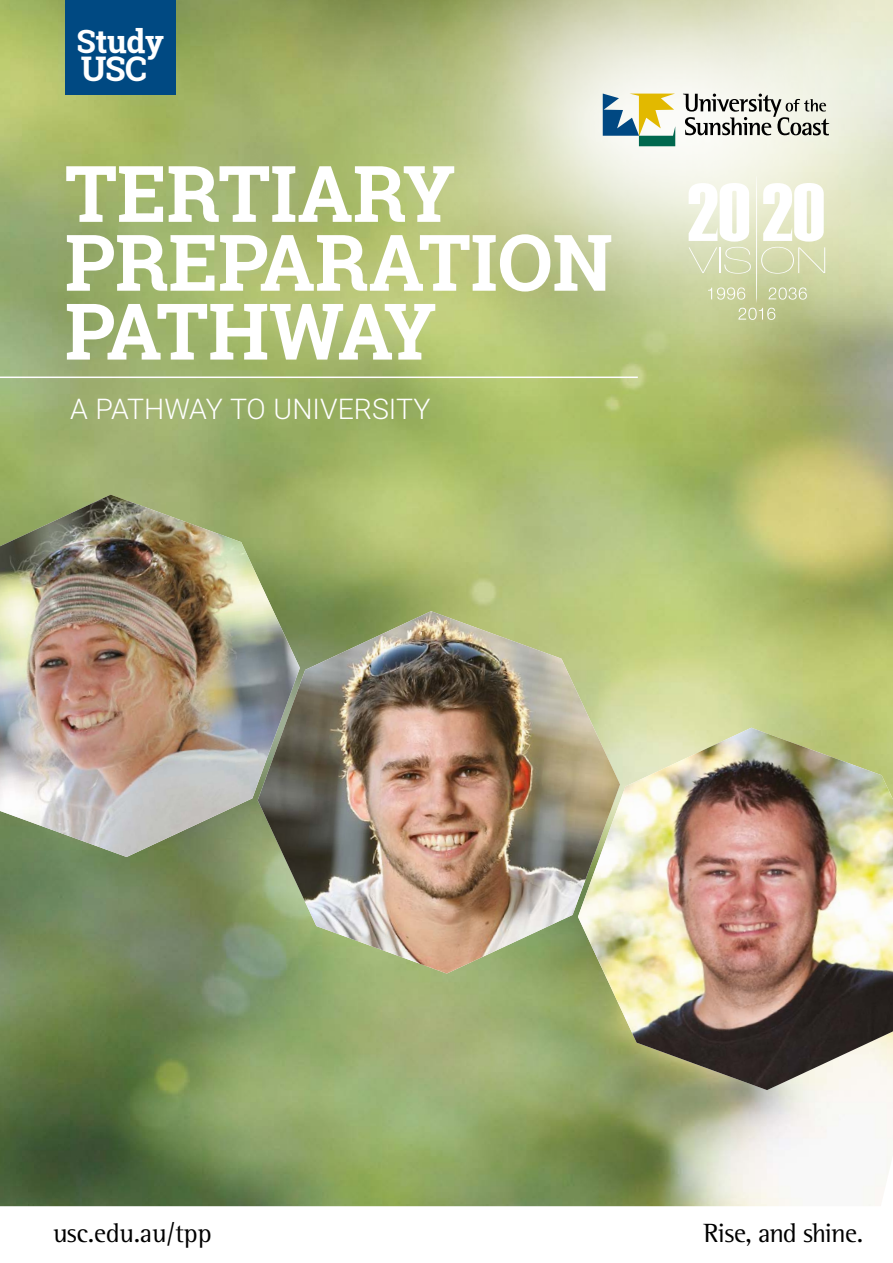
<style>
.page{position:relative;width:893px;height:1263px;background:#fff}
.page>*{position:absolute;margin:0;border:0;box-sizing:border-box;transform-origin:0 0}
.U_Body{font:700 78.15px/68.8px "Roboto Slab";letter-spacing:-.005em;color:#fff}
.U_Body-2{font:700 33.9px "Roboto Slab";color:#fff}
.U_Body-3{font:700 32.1px "Roboto Slab";letter-spacing:-.015em;color:#fff}
.U_H3_serif{font:300 28.5px "Roboto";color:#fff}
.RAS{font:27px "Rotis Semi Serif";letter-spacing:-.015em;color:#000}
</style>
<div class="page">
<img style="left:0;top:0;width:893px;height:1155px">
<img style="left:242px;top:0;width:651px;height:440px">
<div style="left:65px;top:0;width:111px;height:95px;background:#004982"></div>
<svg style="left:603px;top:94px;width:72px;height:52px"></svg>
<svg style="left:683px;top:94px;width:146px;height:41px"></svg>
<svg style="left:0;top:1155px;width:893px;height:52px"></svg>
<img style="left:258px;top:611px;width:362px;height:362px">
<img style="left:578px;top:728px;width:315px;height:362px">
<img style="left:0;top:495px;width:300px;height:362px">
<hr style="left:0;top:377px;width:638px;height:1px;background:#fff">
<p class="U_Body-3" style="left:77px;top:20px;width:89px">Study</p>
<p class="U_Body-2" style="left:81px;top:46px;width:68px">USC</p>
<p class="U_Body" style="left:65px;top:158px;width:549px">TERTIARY<br>PREPARATION<br>PATHWAY</p>
<p class="U_H3_serif" style="left:70px;top:389px;width:362px">A PATHWAY TO UNIVERSITY</p>
<p class="RAS" style="left:53px;top:1217px;width:160px">usc.edu.au/tpp</p>
<p class="RAS" style="left:704px;top:1217px;width:161px">Rise, and shine.</p>
</div>
